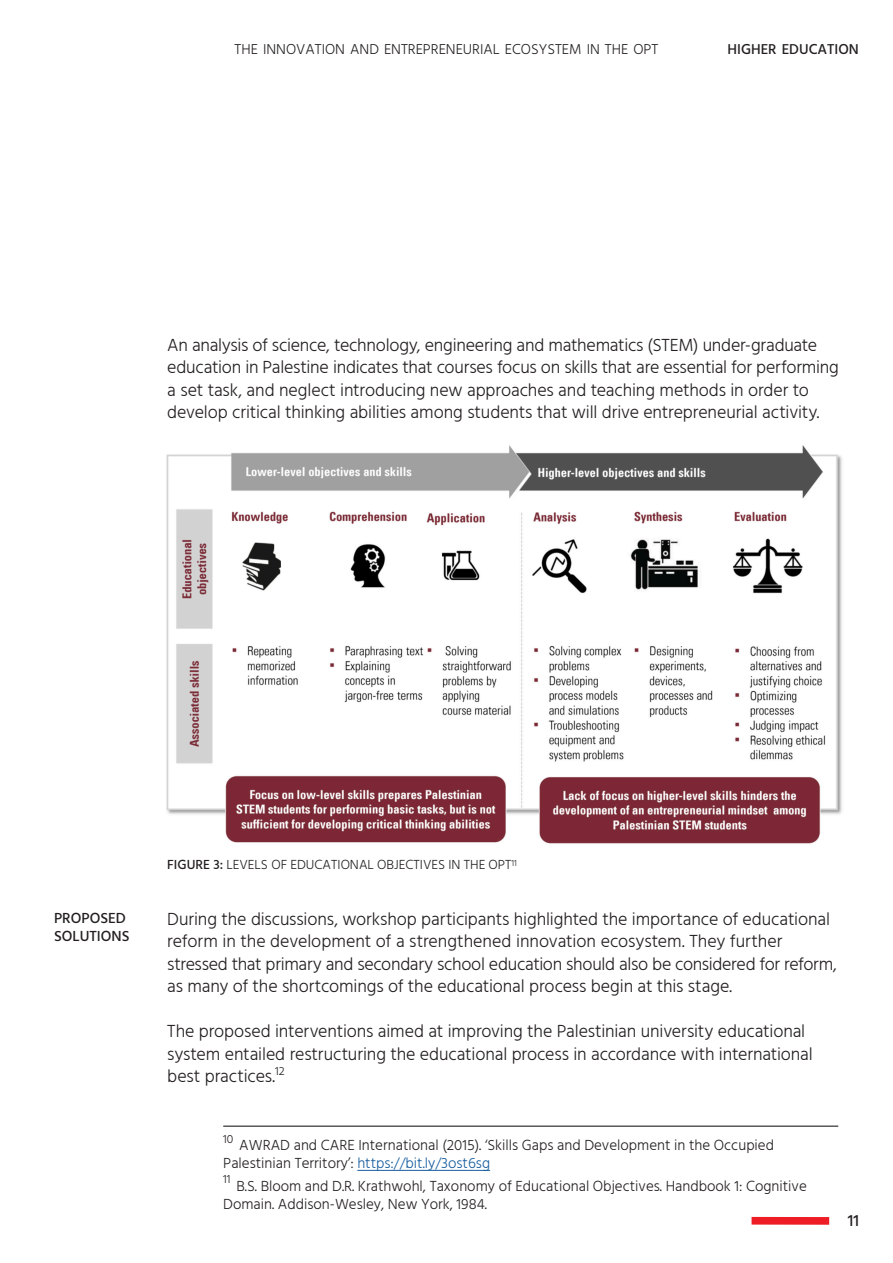
<style>
.page{position:relative;width:893px;height:1263px;background:#fff}
.page>*{position:absolute;margin:0;border:0;box-sizing:border-box;transform-origin:0 0}
.t1{font:300 18px/22.5px "Hind";letter-spacing:-.01em;color:#231f20}
.t2{font:500 16.5px "Hind";color:#231f20}
.t3{font:300 15px "Hind";color:#231f20}
.t4{font:500 15px/18px "Hind";color:#231f20}
.t5{font:300 14.7px "Hind";color:#231f20}
.t6{font:500 14.7px "Hind";color:#231f20}
.t7{font:300 13.5px "Hind";color:#231f20}
.t8{font:300 12px "Hind";color:#231f20}
.t9{font:300 9px "Hind";color:#231f20}
.s1{font-weight:500}
.s2{font-size:18px}
.s3{color:#175d9e}
</style>
<div class="page">
<img style="left:166px;top:445px;width:676px;height:399px">
<hr style="left:357px;top:1170px;width:133px;height:1px;background:#175d9e">
<hr style="left:223px;top:1125px;width:615px;height:2px;background:#231f20">
<div style="left:751px;top:1217px;width:78px;height:8px;background:#ee1c25"></div>
<p class="t5" style="left:235px;top:39px;width:425px">THE INNOVATION AND ENTREPRENEURIAL ECOSYSTEM IN THE OPT</p>
<p class="t6" style="left:727px;top:39px;width:133px">HIGHER EDUCATION</p>
<p class="t1" style="left:167px;top:334px;width:673px">An analysis of science, technology, engineering and mathematics (STEM) under-graduate education in Palestine indicates that courses focus on skills that are essential for performing</p>
<p class="t1" style="left:167px;top:379px;width:654px">a set task, and neglect introducing new approaches and teaching methods in order to develop critical thinking abilities among students that will drive entrepreneurial activity.</p>
<p class="t4" style="left:54px;top:910px;width:77px">PROPOSED<br>SOLUTIONS</p>
<p class="t7" style="left:167px;top:855px;width:346px"><span class="s1">FIGURE 3:</span> LEVELS OF EDUCATIONAL OBJECTIVES IN THE OPT</p>
<p class="t9" style="left:511px;top:856px;width:7px">11</p>
<p class="t1" style="left:167px;top:908px;width:664px">During the discussions, workshop participants highlighted the importance of educational reform in the development of a strengthened innovation ecosystem. They further</p>
<p class="t1" style="left:167px;top:953px;width:671px">stressed that primary and secondary school education should also be considered for reform,</p>
<p class="t1" style="left:167px;top:976px;width:566px">as many of the shortcomings of the educational process begin at this stage.</p>
<p class="t1" style="left:167px;top:1021px;width:647px">The proposed interventions aimed at improving the Palestinian university educational system entailed restructuring the educational process in accordance with international</p>
<p class="t8" style="left:273px;top:1063px;width:14px"><span class="s2">.</span>12</p>
<p class="t1" style="left:167px;top:1066px;width:106px">best practices</p>
<p class="t8" style="left:223px;top:1131px;width:12px">10</p>
<p class="t3" style="left:223px;top:1153px;width:268px">Palestinian Territory :’ <span class="s3">https://bitl y. /3ost6sg</span></p>
<p class="t3" style="left:236px;top:1176px;width:572px">.S.B Bloom and D .R. Krathwohl, Taxonomy of Educational Objectives. Handbook 1: Cognitive</p>
<p class="t3" style="left:239px;top:1135px;width:536px">AWRAD and CARE International (2015 ‘.) Skills Gaps and Development in the Occupied</p>
<p class="t8" style="left:223px;top:1171px;width:9px">11</p>
<p class="t3" style="left:223px;top:1194px;width:265px">Domain. Addison-Wesley, New York, 1984.</p>
<p class="t2" style="left:848px;top:1209px;width:13px">11</p>
</div>
